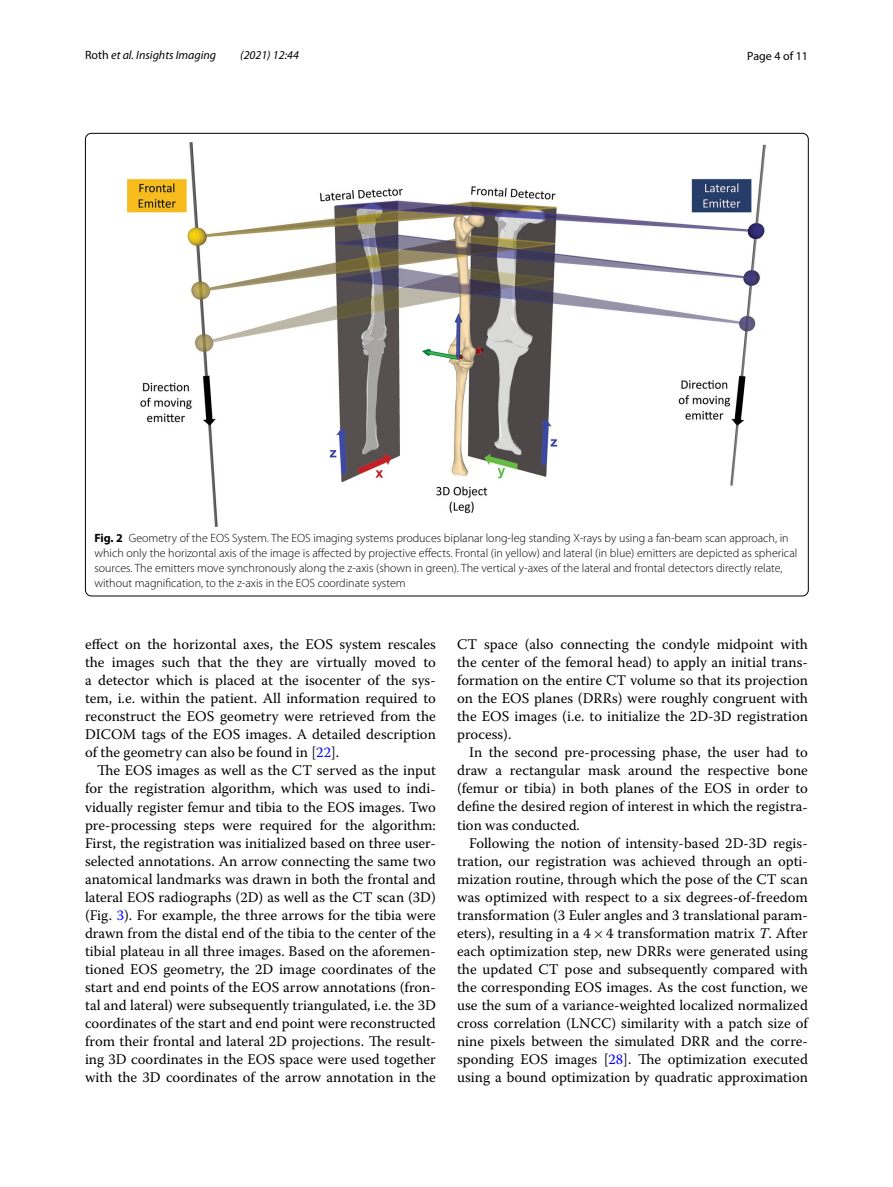
<style>
.page{position:relative;width:893px;height:1187px;background:#fff}
.page>*{position:absolute;margin:0;border:0;box-sizing:border-box;transform-origin:0 0}
.t1{font:14.7px/18px "Warnock Pro";color:#000;text-align:justify}
.t2{font:300 12px/15px "Myriad Pro";color:#000}
.t3{font:italic 12px "Myriad Pro";color:#000}
.t4{font:12px "Myriad Pro";color:#000}
.s1{font-style:normal}
.s2{font-weight:700}
.s3{color:#00f}
.s4{font-family:"MTSY"}
.s5{font-style:italic}
</style>
<div class="page">
<img style="left:128px;top:142px;width:638px;height:384px">
<p class="t3" style="left:85px;top:48px;width:133px"><span class="s1">Roth</span> et al. Insights Imaging</p>
<p class="t3" style="left:240px;top:48px;width:60px">(2021) 12:44</p>
<p class="t4" style="left:747px;top:48px;width:62px">Page 4 of 11</p>
<p class="t2" style="left:94px;top:530px;width:704px"><span class="s2">Fig. 2</span> Geometry of the EOS System. The EOS imaging systems produces biplanar long-leg standing X-rays by using a fan-beam scan approach, in which only the horizontal axis of the image is affected by projective effects. Frontal (in yellow) and lateral (in blue) emitters are depicted as spherical sources. The emitters move synchronously along the z-axis (shown in green). The vertical y-axes of the lateral and frontal detectors directly relate, without magnification, to the z-axis in the EOS coordinate system</p>
<p class="t1" style="left:85px;top:635px;width:352px">effect on the horizontal axes, the EOS system rescales the images such that the they are virtually moved to a detector which is placed at the isocenter of the sys&shy;tem, i.e. within the patient. All information required to reconstruct the EOS geometry were retrieved from the DICOM tags of the EOS images. A detailed description of the geometry can also be found in [<span class="s3">22</span>].</p>
<p class="t1" style="left:85px;top:761px;width:352px;text-indent:12px">The EOS images as well as the CT served as the input for the registration algorithm, which was used to indi&shy;vidually register femur and tibia to the EOS images. Two pre-processing steps were required for the algorithm:<br>First, the registration was initialized based on three user&shy;selected annotations. An arrow connecting the same two anatomical landmarks was drawn in both the frontal and lateral EOS radiographs (2D) as well as the CT scan (3D) (Fig. <span class="s3">3</span>). For example, the three arrows for the tibia were drawn from the distal end of the tibia to the center of the tibial plateau in all three images. Based on the aforemen&shy;tioned EOS geometry, the 2D image coordinates of the start and end points of the EOS arrow annotations (fron&shy;tal and lateral) were subsequently triangulated, i.e. the 3D coordinates of the start and end point were reconstructed from their frontal and lateral 2D projections. The result&shy;ing 3D coordinates in the EOS space were used together with the 3D coordinates of the arrow annotation in the</p>
<p class="t1" style="left:457px;top:635px;width:352px">CT space (also connecting the condyle midpoint with the center of the femoral head) to apply an initial trans&shy;formation on the entire CT volume so that its projection on the EOS planes (DRRs) were roughly congruent with the EOS images (i.e. to initialize the 2D-3D registration process).</p>
<p class="t1" style="left:457px;top:743px;width:352px;text-indent:12px">In the second pre-processing phase, the user had to draw a rectangular mask around the respective bone (femur or tibia) in both planes of the EOS in order to define the desired region of interest in which the registra&shy;tion was conducted.</p>
<p class="t1" style="left:457px;top:833px;width:352px;text-indent:12px">Following the notion of intensity-based 2D-3D regis&shy;tration, our registration was achieved through an opti&shy;mization routine, through which the pose of the CT scan was optimized with respect to a six degrees-of-freedom transformation (3 Euler angles and 3 translational param&shy;eters), resulting in a 4<span class="s4">×</span>4 transformation matrix <span class="s5">T</span>. After each optimization step, new DRRs were generated using the updated CT pose and subsequently compared with the corresponding EOS images. As the cost function, we use the sum of a variance-weighted localized normalized cross correlation (LNCC) similarity with a patch size of nine pixels between the simulated DRR and the corre&shy;sponding EOS images [<span class="s3">28</span>]. The optimization executed using a bound optimization by quadratic approximation</p>
</div>
